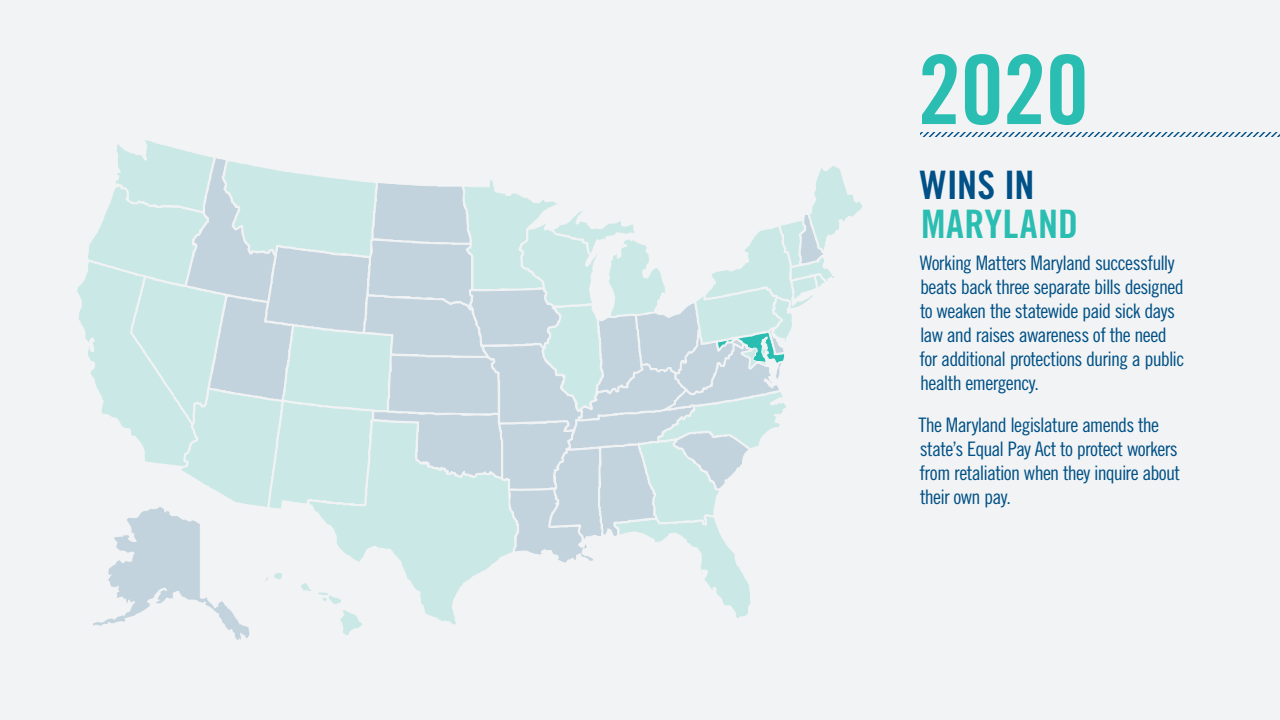
<style>
.page{position:relative;width:1280px;height:720px;background:#f2f3f4}
.page>*{position:absolute;margin:0;border:0;box-sizing:border-box;transform-origin:0 0}
.t1{font:95.6px "Trade Gothic LT Std Bd Cn 20";color:#2abdb1}
.t2{font:39.2px "Trade Gothic LT Std Bd Cn 20";letter-spacing:.015em;color:#2abdb1}
.t3{font:39.2px "Trade Gothic LT Std Bd Cn 20";letter-spacing:-.005em;color:#005187}
.t4{font:20px/24px "Trade Gothic LT Std Cn 18";letter-spacing:-.035em;color:#005187}
</style>
<div class="page">
<svg style="left:920px;top:133px;width:360px;height:4px"></svg>
<svg style="left:77px;top:140px;width:785px;height:500px"></svg>
<h1 class="t1" style="left:918px;top:32px;width:173px">2020</h1>
<h2 class="t3" style="left:920px;top:161px;width:116px">WINS IN</h2>
<h2 class="t2" style="left:921px;top:200px;width:158px">MARYLAND</h2>
<p class="t4" style="left:920px;top:251px;width:266px">Working Matters Maryland successfully beats back three separate bills designed to weaken the statewide paid sick days law and raises awareness of the need for additional protections during a public health emergency.</p>
<p class="t4" style="left:918px;top:413px;width:263px">The Maryland legislature amends the state’s Equal Pay Act to protect workers from retaliation when they inquire about their own pay.</p>
</div>
